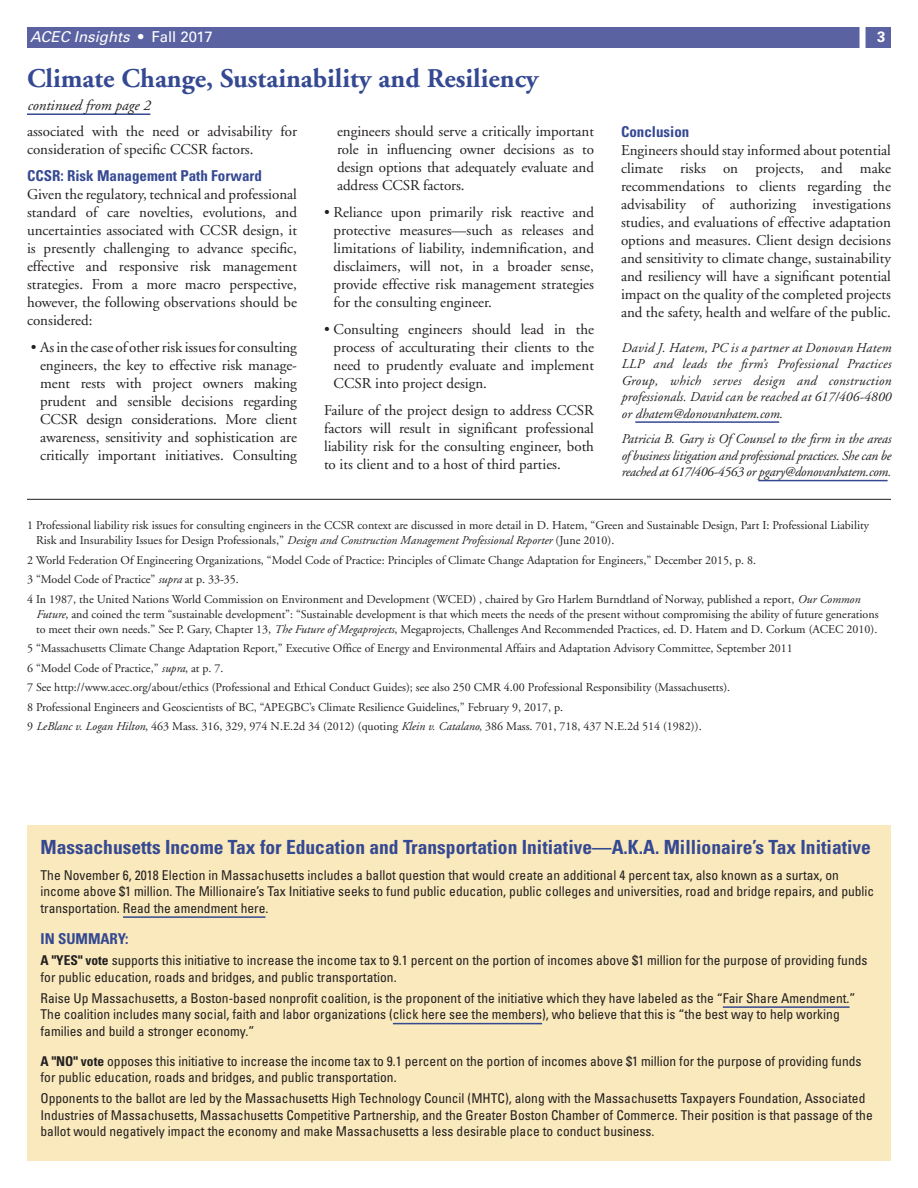
<style>
.page{position:relative;width:918px;height:1188px;background:#fff}
.page>*{position:absolute;margin:0;border:0;box-sizing:border-box;transform-origin:0 0}
._1-Head{font:700 27px "Adobe Garamond";color:#354992}
._3-Subhead{font:700 condensed 19.5px "Univers";color:#354992}
._0-Text{font:15px/18px "Adobe Garamond";color:#231f20;text-align:justify}
._3-Subhead-2{font:700 condensed 15px "Univers";color:#354992}
.t1{font:italic 15px "Univers";color:#fff}
._2-Byline{font:italic 15px "Adobe Garamond";color:#231f20}
.t2{font:700 15px "Univers";color:#fff}
._7_Sidebar_Univers_C{font:condensed 13.5px/16.5px "Univers";color:#231f20}
._6-Author_Bio{font:italic 13.5px/16.5px "Adobe Garamond";letter-spacing:-.01em;color:#231f20;text-align:justify}
._0-Text-2{font:12px/15px "Adobe Garamond";color:#231f20}
.s1{font-style:normal}
.s2{font-style:italic}
.s3{font-weight:700}
</style>
<div class="page">
<div style="left:27px;top:27px;width:864px;height:21px;background:#5a62a2"></div>
<div style="left:860px;top:26px;width:6px;height:23px;background:#fff"></div>
<hr style="left:27px;top:113px;width:123px;height:2px;background:#354992">
<hr style="left:635px;top:421px;width:144px;height:2px;background:#354992">
<hr style="left:758px;top:480px;width:130px;height:1px;background:#354992">
<hr style="left:27px;top:499px;width:864px;height:1px;background:#231f20">
<div style="left:27px;top:825px;width:864px;height:336px;background:#f9e9bc"></div>
<hr style="left:123px;top:916px;width:142px;height:2px;background:#354992">
<hr style="left:723px;top:1006px;width:127px;height:2px;background:#354992">
<hr style="left:393px;top:1023px;width:149px;height:1px;background:#354992">
<p class="t1" style="left:30px;top:28px;width:184px">ACEC Insights <span class="s1">• Fall 2017</span></p>
<p class="t2" style="left:877px;top:28px;width:10px">3</p>
<p class="_1-Head" style="left:27px;top:64px;width:513px">Climate Change, Sustainability and Resiliency</p>
<p class="_2-Byline" style="left:27px;top:97px;width:125px">continued from page 2</p>
<p class="_3-Subhead-2" style="left:621px;top:123px;width:70px">Conclusion</p>
<p class="_0-Text" style="left:621px;top:142px;width:272px">Engineers should stay informed about potential climate risks on projects, and make recommendations to clients regarding the advisability of authorizing investigations studies, and evaluations of effective adaptation options and measures. Client design decisions and sensitivity to climate change, sustainability and resiliency will have a significant potential impact on the quality of the completed projects and the safety, health and welfare of the public.</p>
<p class="_6-Author_Bio" style="left:621px;top:340px;width:272px">David J. Hatem, PC is a partner at Donovan Hatem LLP and leads the firm’s Professional Practices Group, which serves design and construction professionals. David can be reached at 617/406-4800 or dhatem@donovanhatem.com.</p>
<p class="_6-Author_Bio" style="left:621px;top:431px;width:272px">Patricia B. Gary is Of Counsel to the firm in the areas of business litigation and professional practices. She can be reached at 617/406-4563 or pgary@donovanhatem.com.</p>
<p class="_0-Text" style="left:27px;top:123px;width:272px">associated with the need or advisability for consideration of specific CCSR factors.</p>
<p class="_3-Subhead-2" style="left:27px;top:167px;width:237px">CCSR: Risk Management Path Forward</p>
<p class="_0-Text" style="left:27px;top:186px;width:272px">Given the regulatory, technical and professional standard of care novelties, evolutions, and uncertainties associated with CCSR design, it is presently challenging to advance specific, effective and responsive risk management strategies. From a more macro perspective, however, the following observations should be considered:</p>
<p class="_0-Text" style="left:40px;top:339px;width:258px;text-indent:-9px">• As in the case of other risk issues for consulting engineers, the key to effective risk manage&shy;ment rests with project owners making prudent and sensible decisions regarding CCSR design considerations. More client awareness, sensitivity and sophistication are critically important initiatives. Consulting</p>
<p class="_0-Text" style="left:337px;top:123px;width:258px">engineers should serve a critically important role in influencing owner decisions as to design options that adequately evaluate and address CCSR factors.</p>
<p class="_0-Text" style="left:334px;top:204px;width:262px;text-indent:-10px">• Reliance upon primarily risk reactive and protective measures—such as releases and limitations of liability, indemnification, and disclaimers, will not, in a broader sense, provide effective risk management strategies for the consulting engineer.</p>
<p class="_0-Text" style="left:334px;top:321px;width:262px;text-indent:-10px">• Consulting engineers should lead in the process of acculturating their clients to the need to prudently evaluate and implement CCSR into project design.</p>
<p class="_0-Text" style="left:324px;top:402px;width:272px">Failure of the project design to address CCSR factors will result in significant professional liability risk for the consulting engineer, both to its client and to a host of third parties.</p>
<p class="_0-Text-2" style="left:36px;top:518px;width:835px;text-indent:-9px">1 Professional liability risk issues for consulting engineers in the CCSR context are discussed in more detail in D. Hatem, “Green and Sustainable Design, Part I: Professional Liability<br>Risk and Insurability Issues for Design Professionals,” <span class="s2">Design and Construction Management Professional Reporter</span> (June 2010).</p>
<p class="_0-Text-2" style="left:27px;top:553px;width:731px">2 World Federation Of Engineering Organizations, “Model Code of Practice: Principles of Climate Change Adaptation for Engineers,” December 2015, p. 8.</p>
<p class="_0-Text-2" style="left:27px;top:572px;width:213px">3 “Model Code of Practice” <span class="s2">supra</span> at p. 33-35.</p>
<p class="_0-Text-2" style="left:36px;top:592px;width:844px;text-indent:-9px">4 In 1987, the United Nations World Commission on Environment and Development (WCED) , chaired by Gro Harlem Burndtland of Norway, published a report, <span class="s2">Our Common<br>Future</span>, and coined the term “sustainable development”: “Sustainable development is that which meets the needs of the present without compromising the ability of future generations to meet their own needs.” See P. Gary, Chapter 13, <span class="s2">The Future of Megaprojects</span>, Megaprojects, Challenges And Recommended Practices, ed. D. Hatem and D. Corkum (ACEC 2010).</p>
<p class="_0-Text-2" style="left:27px;top:641px;width:767px">5 “Massachusetts Climate Change Adaptation Report,” Executive Office of Energy and Environmental Affairs and Adaptation Advisory Committee, September 2011</p>
<p class="_0-Text-2" style="left:27px;top:661px;width:198px">6 “Model Code of Practice,” <span class="s2">supra</span>, at p. 7.</p>
<p class="_0-Text-2" style="left:27px;top:680px;width:705px">7 See http://www.acec.org/about/ethics (Professional and Ethical Conduct Guides); see also 250 CMR 4.00 Professional Responsibility (Massachusetts).</p>
<p class="_0-Text-2" style="left:27px;top:700px;width:538px">8 Professional Engineers and Geoscientists of BC, “APEGBC’s Climate Resilience Guidelines,” February 9, 2017, p.</p>
<p class="_0-Text-2" style="left:27px;top:719px;width:676px">9 <span class="s2">LeBlanc v. Logan Hilton</span>, 463 Mass. 316, 329, 974 N.E.2d 34 (2012) (quoting <span class="s2">Klein v. Catalano</span>, 386 Mass. 701, 718, 437 N.E.2d 514 (1982)).</p>
<p class="_3-Subhead" style="left:40px;top:835px;width:832px">Massachusetts Income Tax for Education and Transportation Initiative—A.K.A. Millionaire’s Tax Initiative</p>
<p class="_7_Sidebar_Univers_C" style="left:40px;top:866px;width:835px">The November 6, 2018 Election in Massachusetts includes a ballot question that would create an additional 4 percent tax, also known as a surtax, on income above $1 million. The Millionaire’s Tax Initiative seeks to fund public education, public colleges and universities, road and bridge repairs, and public transportation. Read the amendment here.</p>
<p class="_3-Subhead-2" style="left:40px;top:930px;width:89px">IN SUMMARY:</p>
<p class="_7_Sidebar_Univers_C" style="left:40px;top:952px;width:829px"><span class="s3">A "YES" vote</span> supports this initiative to increase the income tax to 9.1 percent on the portion of incomes above $1 million for the purpose of providing funds for public education, roads and bridges, and public transportation.</p>
<p class="_7_Sidebar_Univers_C" style="left:40px;top:989px;width:817px">Raise Up Massachusetts, a Boston-based nonprofit coalition, is the proponent of the initiative which they have labeled as the “Fair Share Amendment.”<br>The coalition includes many social, faith and labor organizations (click here see the members), who believe that this is “the best way to help working families and build a stronger economy.”</p>
<p class="_7_Sidebar_Univers_C" style="left:40px;top:1052px;width:823px"><span class="s3">A "NO" vote</span> opposes this initiative to increase the income tax to 9.1 percent on the portion of incomes above $1 million for the purpose of providing funds for public education, roads and bridges, and public transportation.</p>
<p class="_7_Sidebar_Univers_C" style="left:40px;top:1090px;width:834px">Opponents to the ballot are led by the Massachusetts High Technology Council (MHTC), along with the Massachusetts Taxpayers Foundation, Associated<br>Industries of Massachusetts, Massachusetts Competitive Partnership, and the Greater Boston Chamber of Commerce. Their position is that passage of the ballot would negatively impact the economy and make Massachusetts a less desirable place to conduct business.</p>
</div>
